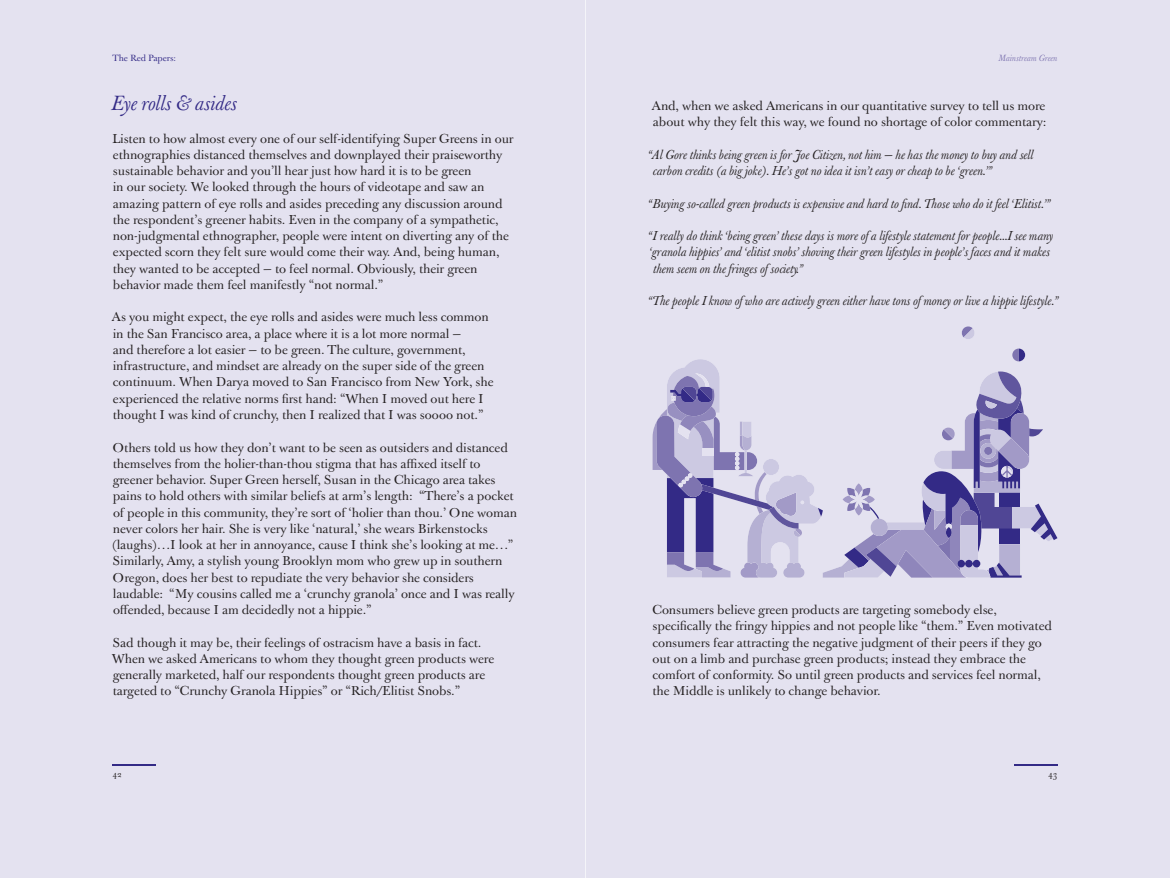
<style>
.page{position:relative;width:1170px;height:878px;background:#fff}
.page>*{position:absolute;margin:0;border:0;box-sizing:border-box;transform-origin:0 0}
.t1{font:italic 20px "J Baskerville";letter-spacing:-.01em;color:#332a86}
.t2{font:12.5px/16.2px "J Baskerville";letter-spacing:-.01em;color:#231f20}
.t3{font:italic 12.5px/16.2px "J Baskerville";letter-spacing:-.01em;color:#231f20}
.t4{font:italic 8.75px "J Baskerville";letter-spacing:-.01em;color:#847bb4}
.t5{font:8.75px "J Baskerville";letter-spacing:-.01em;color:#332a86}
</style>
<div class="page">
<div style="left:0;top:0;width:585px;height:877px;background:#e4e2f0"></div>
<div style="left:586px;top:0;width:584px;height:877px;background:#e4e2f0"></div>
<hr style="left:112px;top:764px;width:44px;height:2px;background:#332a86">
<hr style="left:1014px;top:764px;width:44px;height:2px;background:#332a86">
<svg style="left:961px;top:326px;width:14px;height:13px"></svg>
<svg style="left:652px;top:348px;width:405px;height:229px;background:#c2bedb"></svg>
<svg style="left:1049px;top:772px;width:8px;height:7px"></svg>
<p class="t5" style="left:112px;top:53px;width:65px">The Red Papers:</p>
<p class="t4" style="left:998px;top:53px;width:61px">Mainstream Green</p>
<h1 class="t1" style="left:111px;top:91px;width:128px">Eye rolls &amp; asides</h1>
<p class="t2" style="left:112px;top:131px;width:403px">Listen to how almost every one of our self-identifying Super Greens in our ethnographies distanced themselves and downplayed their praiseworthy sustainable behavior and you’ll hear just how hard it is to be green<br>in our society. We looked through the hours of videotape and saw an amazing pattern of eye rolls and asides preceding any discussion around the respondent’s greener habits. Even in the company of a sympathetic, non-judgmental ethnographer, people were intent on diverting any of the expected scorn they felt sure would come their way. And, being human, they wanted to be accepted — to feel normal. Obviously, their green behavior made them feel manifestly “not normal.”</p>
<p class="t2" style="left:112px;top:309px;width:383px">As you might expect, the eye rolls and asides were much less common in the San Francisco area, a place where it is a lot more normal —<br>and therefore a lot easier — to be green. The culture, government, infrastructure, and mindset are already on the super side of the green continuum. When Darya moved to San Francisco from New York, she experienced the relative norms first hand: “When I moved out here I thought I was kind of crunchy, then I realized that I was soooo not.”</p>
<p class="t2" style="left:112px;top:439px;width:407px">Others told us how they don’t want to be seen as outsiders and distanced themselves from the holier-than-thou stigma that has affixed itself to greener behavior. Super Green herself, Susan in the Chicago area takes pains to hold others with similar beliefs at arm’s length: “There’s a pocket of people in this community, they’re sort of ‘holier than thou.’ One woman never colors her hair. She is very like ‘natural,’ she wears Birkenstocks (laughs)…I look at her in annoyance, cause I think she’s looking at me…” Similarly, Amy, a stylish young Brooklyn mom who grew up in southern Oregon, does her best to repudiate the very behavior she considers laudable: “My cousins called me a ‘crunchy granola’ once and I was really offended, because I am decidedly not a hippie.”</p>
<p class="t2" style="left:112px;top:634px;width:384px">Sad though it may be, their feelings of ostracism have a basis in fact.<br>When we asked Americans to whom they thought green products were generally marketed, half our respondents thought green products are targeted to “Crunchy Granola Hippies” or “Rich/Elitist Snobs.”</p>
<p class="t2" style="left:652px;top:98px;width:396px">And, when we asked Americans in our quantitative survey to tell us more about why they felt this way, we found no shortage of color commentary:</p>
<p class="t3" style="left:653px;top:147px;width:382px;text-indent:-4px">“Al Gore thinks being green is for Joe Citizen, not him — he has the money to buy and sell carbon credits (a big joke). He’s got no idea it isn’t easy or cheap to be ‘green.’”</p>
<p class="t3" style="left:648px;top:196px;width:404px">“Buying so-called green products is expensive and hard to find. Those who do it feel ‘Elitist.’”</p>
<p class="t3" style="left:648px;top:228px;width:407px">“I really do think ‘being green’ these days is more of a lifestyle statement for people...I see many ‘granola hippies’ and ‘elitist snobs’ shoving their green lifestyles in people’s faces and it makes them seem on the fringes of society.”</p>
<p class="t3" style="left:648px;top:293px;width:412px">“The people I know of who are actively green either have tons of money or live a hippie lifestyle.”</p>
<p class="t2" style="left:653px;top:602px;width:401px">Consumers believe green products are targeting somebody else, specifically the fringy hippies and not people like “them.” Even motivated consumers fear attracting the negative judgment of their peers if they go out on a limb and purchase green products; instead they embrace the comfort of conformity. So until green products and services feel normal, the Middle is unlikely to change behavior.</p>
</div>
